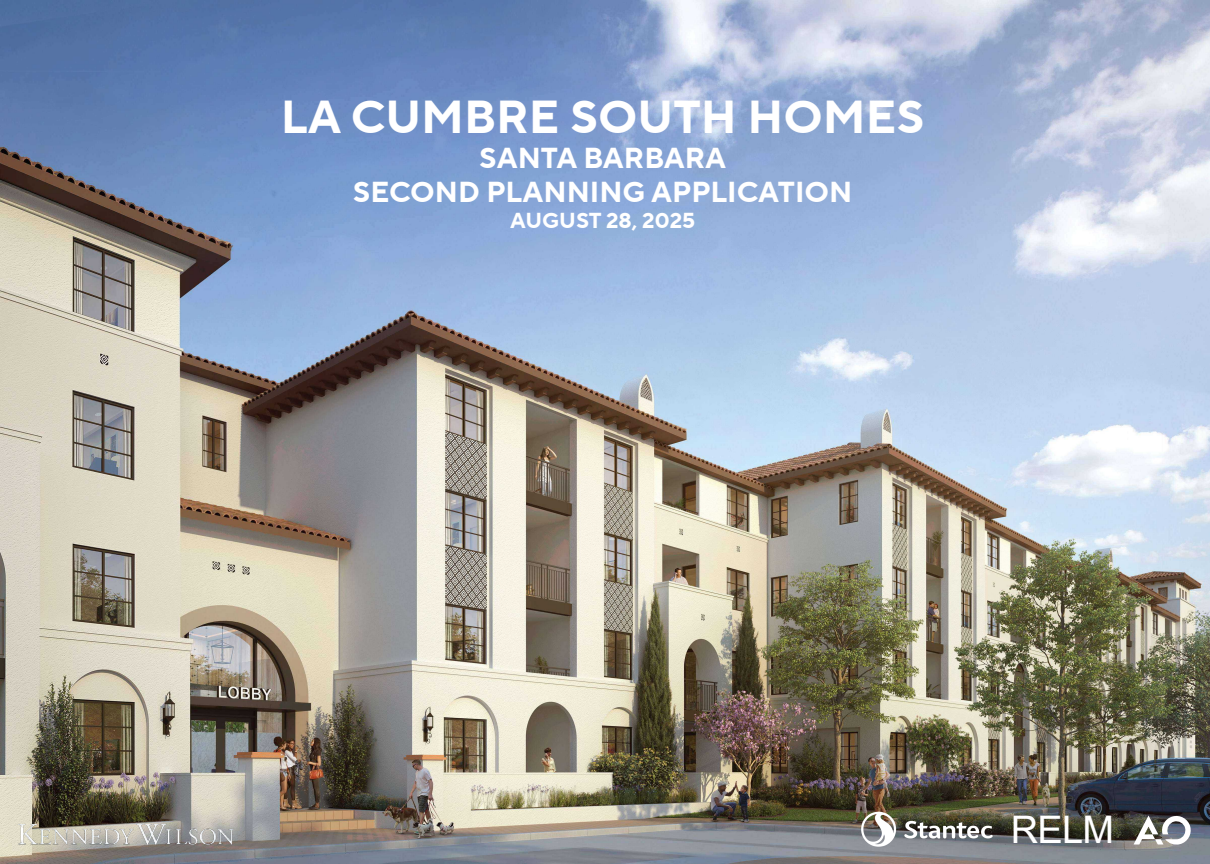
<style>
.page{position:relative;width:1210px;height:864px;background:#fff}
.page>*{position:absolute;margin:0;border:0;box-sizing:border-box;transform-origin:0 0}
.t1{font:700 46.08px "TT Norms Pro";color:#fff}
.t2{font:38px "Arial";color:#fff}
.t3{font:700 28.8px/34.6px "TT Norms Pro";color:#fff;text-align:center}
.t4{font:700 21.6px "TT Norms Pro";color:#fff}
</style>
<div class="page">
<img style="left:0;top:0;width:1210px;height:864px">
<svg style="left:1133px;top:814px;width:59px;height:32px"></svg>
<img style="left:0;top:819px;width:254px;height:37px">
<img style="left:861px;top:776px;width:132px;height:87px">
<h1 class="t1" style="left:281px;top:89px;width:645px">LA CUMBRE SOUTH HOMES</h1>
<p class="t3" style="left:353px;top:141px;width:501px">SANTA BARBARA<br>SECOND PLANNING APPLICATION</p>
<p class="t4" style="left:510px;top:208px;width:187px">AUGUST 28, 2025</p>
<h2 class="t2" style="left:1011px;top:809px;width:105px">RELM</h2>
</div>
